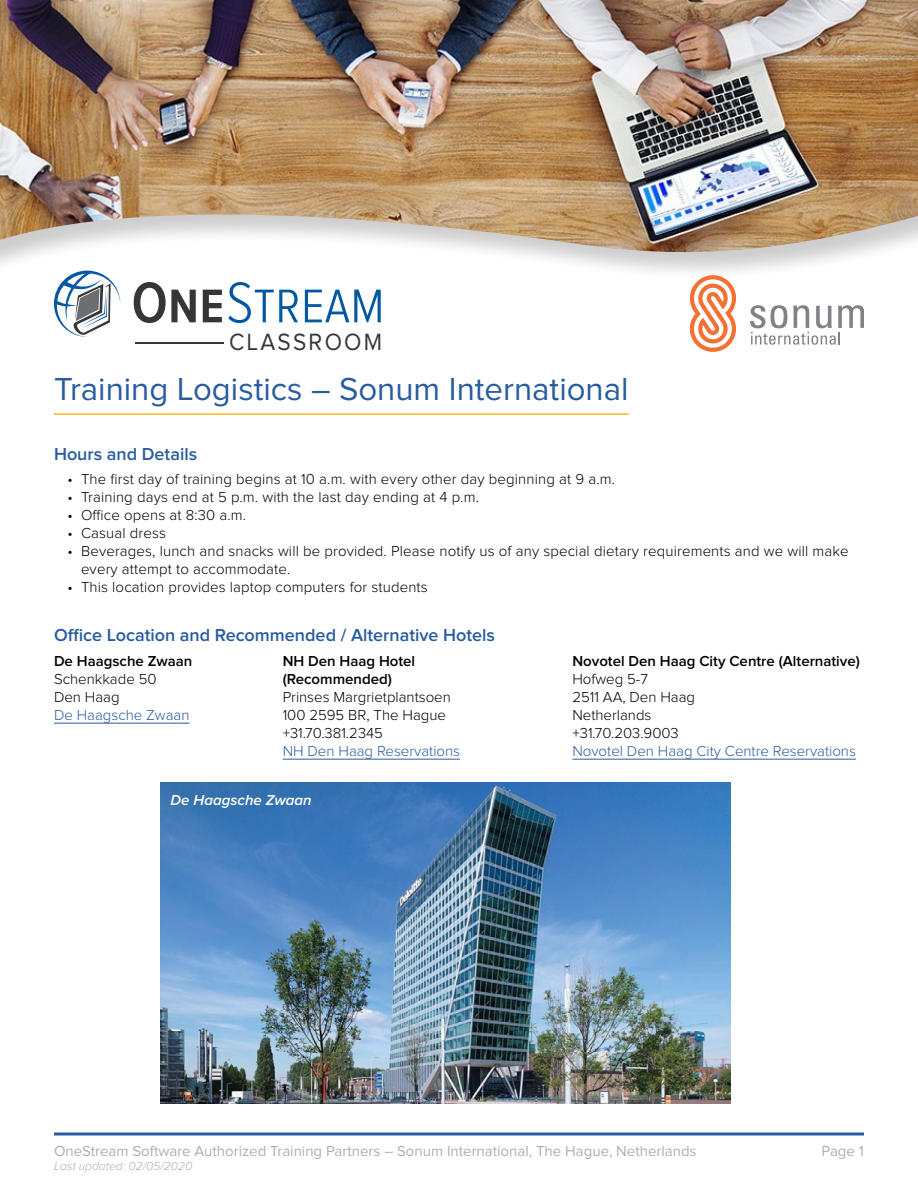
<style>
.page{position:relative;width:918px;height:1188px;background:#fff}
.page>*{position:absolute;margin:0;border:0;box-sizing:border-box;transform-origin:0 0}
.t1{font:33px "Proxima Nova";color:#285c9f}
.t2{font:24.45px "Proxima Nova S";letter-spacing:.1em;color:#363635;scale:.93 1}
.t3{font:600 18px "Proxima Nova";color:#285c9f}
.t4{font:300 15px/18px "Proxima Nova";letter-spacing:.01em;color:#000}
.t5{font:15px "Proxima Nova";color:#b1aeaf}
.t6{font:600 15px/18px "Proxima Nova";color:#000}
.t7{font:300 15px "Proxima Nova";color:#2a5b9d}
.t8{font:italic 600 15px "Proxima Nova";color:#fff}
.t9{font:italic 300 12px "Proxima Nova";color:#b1aeaf}
</style>
<div class="page">
<svg style="left:54px;top:1132px;width:810px;height:4px;background:#5d84b6"></svg>
<hr style="left:135px;top:342px;width:89px;height:1px;background:#363635">
<svg style="left:134px;top:282px;width:88px;height:41px"></svg>
<svg style="left:228px;top:282px;width:153px;height:41px"></svg>
<svg style="left:54px;top:281px;width:66px;height:56px"></svg>
<div style="left:0;top:0;width:918px;height:281px;background:#000;opacity:.2"></div>
<img style="left:0;top:0;width:918px;height:254px">
<hr style="left:54px;top:413px;width:575px;height:2px;background:#fdb721">
<hr style="left:54px;top:723px;width:136px;height:1px;background:#2a5b9d">
<hr style="left:283px;top:759px;width:177px;height:1px;background:#2a5b9d">
<hr style="left:572px;top:759px;width:284px;height:1px;background:#2a5b9d">
<img style="left:161px;top:783px;width:570px;height:320px">
<svg style="left:690px;top:275px;width:49px;height:77px"></svg>
<svg style="left:750px;top:305px;width:114px;height:40px"></svg>
<h2 class="t2" style="left:229px;top:328px;width:166px">CLASSROOM</h2>
<h1 class="t1" style="left:54px;top:370px;width:576px">Training Logistics – Sonum International</h1>
<p class="t3" style="left:54px;top:443px;width:145px">Hours and Details</p>
<p class="t4" style="left:68px;top:471px;width:549px">• The first day of training begins at 10 a.m. with every other day beginning at 9 a.m.</p>
<p class="t4" style="left:68px;top:489px;width:413px">• Training days end at 5 p.m. with the last day ending at 4 p.m.</p>
<p class="t4" style="left:68px;top:507px;width:180px">• Office opens at 8:30 a.m.</p>
<p class="t4" style="left:68px;top:525px;width:100px">• Casual dress</p>
<p class="t4" style="left:81px;top:543px;width:769px;text-indent:-14px">• Beverages, lunch and snacks will be provided. Please notify us of any special dietary requirements and we will make every attempt to accommodate.</p>
<p class="t4" style="left:68px;top:579px;width:362px">• This location provides laptop computers for students</p>
<p class="t3" style="left:54px;top:625px;width:443px">Office Location and Recommended / Alternative Hotels</p>
<p class="t6" style="left:54px;top:652px;width:140px">De Haagsche Zwaan</p>
<p class="t4" style="left:54px;top:670px;width:104px">Schenkkade 50<br>Den Haag</p>
<p class="t7" style="left:54px;top:707px;width:137px">De Haagsche Zwaan</p>
<p class="t6" style="left:572px;top:652px;width:289px">Novotel Den Haag City Centre (Alternative)</p>
<p class="t4" style="left:572px;top:670px;width:124px">Hofweg 5-7<br>2511 AA, Den Haag<br>Netherlands +31.70.203.9003</p>
<p class="t7" style="left:572px;top:743px;width:285px">Novotel Den Haag City Centre Reservations</p>
<p class="t6" style="left:283px;top:652px;width:134px">NH Den Haag Hotel (Recommended)</p>
<p class="t4" style="left:283px;top:688px;width:170px">Prinses Margrietplantsoen<br>100 2595 BR, The Hague +31.70.381.2345</p>
<p class="t7" style="left:283px;top:743px;width:179px">NH Den Haag Reservations</p>
<p class="t8" style="left:171px;top:792px;width:143px">De Haagsche Zwaan</p>
<p class="t5" style="left:54px;top:1142px;width:644px">OneStream Software Authorized Training Partners – Sonum International, The Hague, Netherlands</p>
<p class="t9" style="left:54px;top:1159px;width:140px">Last updated: 02/05/2020</p>
<p class="t5" style="left:822px;top:1142px;width:44px">Page 1</p>
</div>
